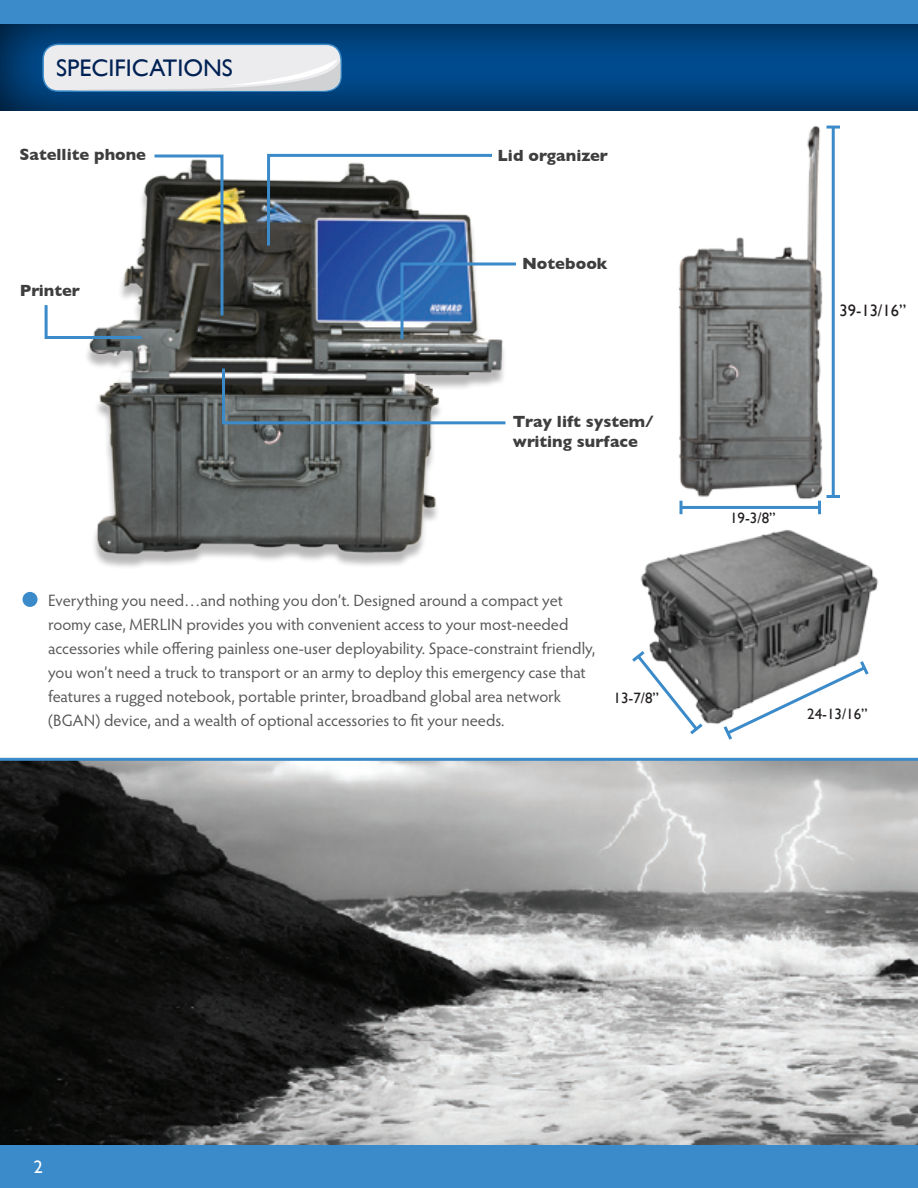
<style>
.page{position:relative;width:918px;height:1188px;background:#fff}
.page>*{position:absolute;margin:0;border:0;box-sizing:border-box;transform-origin:0 0}
.t1{font:24px "Gill Sans";color:#002154}
.t2{font:18px "Gill Sans";color:#fff}
.t3{font:16.5px/24px "Hypatia Sans Pro";color:#57585a}
.t4{font:700 16.5px/19.8px "Gill Sans";color:#3e3e3f}
.t5{font:16.5px "Gill Sans";color:#231f20}
.t6{font:15px "Gill Sans";color:#231f20}
</style>
<div class="page">
<img style="left:0;top:761px;width:918px;height:385px">
<div style="left:0;top:20px;width:918px;height:92px;background:#231f20;opacity:.93"></div>
<div style="left:0;top:0;width:918px;height:23px;background:#3b8ac9"></div>
<div style="left:43px;top:44px;width:298px;height:47px;background:#ececee;border-radius:15px"></div>
<div style="left:42px;top:44px;width:300px;height:48px;border:2px solid #3a8ac9;border-radius:15px"></div>
<svg style="left:70px;top:59px;width:272px;height:39px"></svg>
<hr style="left:0;top:758px;width:918px;height:3px;background:#3b8ac9">
<div style="left:0;top:1146px;width:918px;height:42px;background:#3b8ac9"></div>
<img style="left:87px;top:178px;width:417px;height:389px">
<svg style="left:399px;top:261px;width:117px;height:81px"></svg>
<svg style="left:152px;top:154px;width:73px;height:164px;background:#5a5c56"></svg>
<svg style="left:44px;top:302px;width:101px;height:38px"></svg>
<svg style="left:220px;top:366px;width:286px;height:60px"></svg>
<svg style="left:265px;top:153px;width:230px;height:96px"></svg>
<img style="left:632px;top:111px;width:217px;height:404px">
<hr style="left:832px;top:127px;width:3px;height:370px;background:#3b8ac9">
<hr style="left:826px;top:126px;width:14px;height:3px;background:#3b8ac9">
<hr style="left:826px;top:495px;width:14px;height:3px;background:#3b8ac9">
<hr style="left:681px;top:506px;width:139px;height:3px;background:#3b8ac9">
<svg style="left:818px;top:501px;width:3px;height:13px"></svg>
<svg style="left:680px;top:501px;width:2px;height:13px"></svg>
<img style="left:640px;top:529px;width:238px;height:196px">
<svg style="left:721px;top:658px;width:150px;height:82px"></svg>
<svg style="left:632px;top:648px;width:74px;height:87px"></svg>
<div style="left:23px;top:592px;width:15px;height:15px;background:#3b8ac9;border-radius:50%"></div>
<h1 class="t1" style="left:56px;top:53px;width:178px">SPECIFICATIONS</h1>
<p class="t4" style="left:19px;top:144px;width:128px">Satellite phone</p>
<p class="t4" style="left:20px;top:281px;width:62px">Printer</p>
<p class="t4" style="left:498px;top:145px;width:112px">Lid organizer</p>
<p class="t4" style="left:522px;top:254px;width:87px">Notebook</p>
<p class="t4" style="left:513px;top:412px;width:143px">Tray lift system/ writing surface</p>
<p class="t3" style="left:48px;top:588px;width:549px">Everything you need…and nothing you don’t. Designed around a compact yet roomy case, MERLIN provides you with convenient access to your most-needed accessories while offering painless one-user deployability. Space-constraint friendly, you won’t need a truck to transport or an army to deploy this emergency case that features a rugged notebook, portable printer, broadband global area network (BGAN) device, and a wealth of optional accessories to fit your needs.</p>
<p class="t6" style="left:614px;top:689px;width:47px">13-7/8”</p>
<p class="t5" style="left:840px;top:301px;width:68px">39-13/16”</p>
<p class="t6" style="left:730px;top:509px;width:47px">19-3/8”</p>
<p class="t6" style="left:807px;top:705px;width:62px">24-13/16”</p>
<p class="t2" style="left:34px;top:1156px;width:10px">2</p>
</div>
